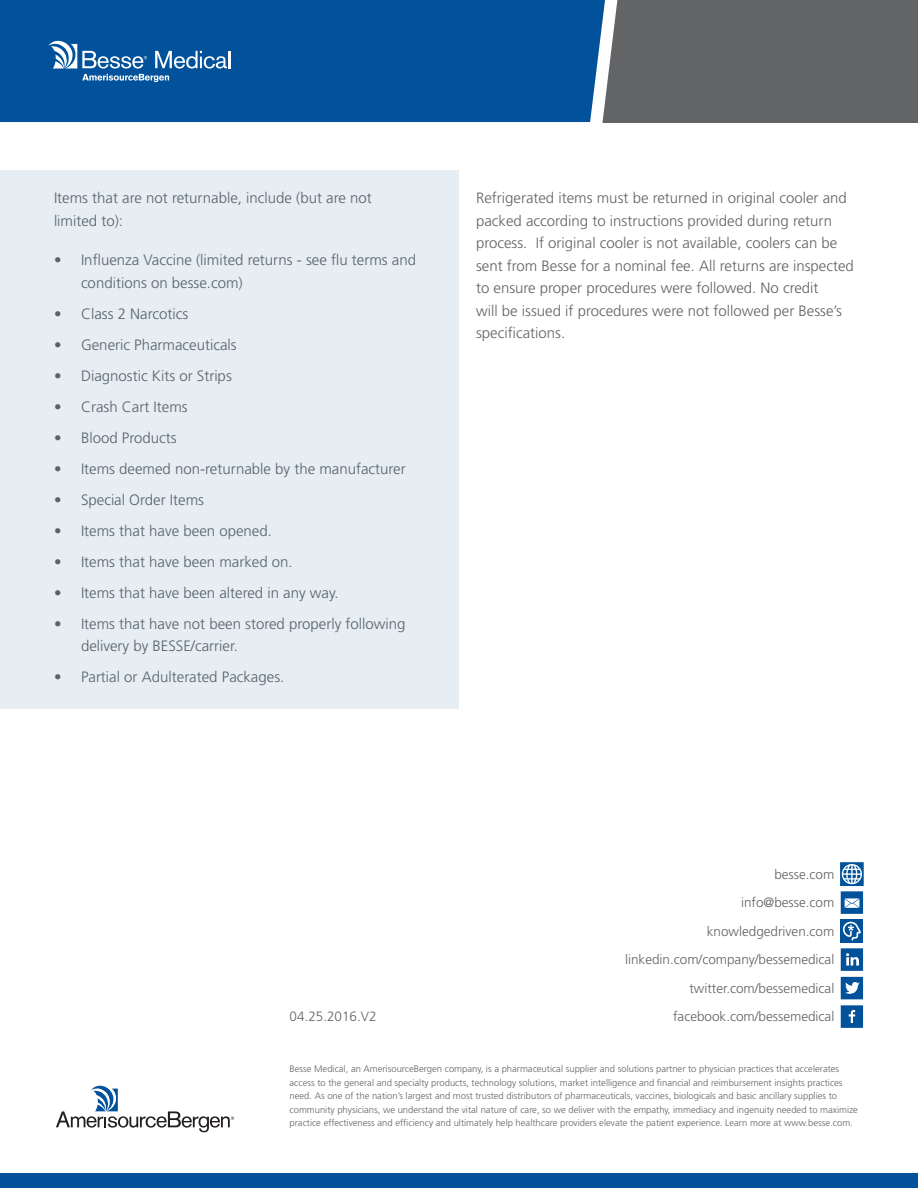
<style>
.page{position:relative;width:918px;height:1188px;background:#fff}
.page>*{position:absolute;margin:0;border:0;box-sizing:border-box;transform-origin:0 0}
.t1{font:300 15px/22.5px "Frutiger";color:#636366}
.t2{font:300 13.5px "Frutiger";color:#636366}
.t3{font:300 9.45px/13.5px "Frutiger";color:#636366}
</style>
<div class="page">
<div style="left:549px;top:0;width:369px;height:122px;background:#636466"></div>
<svg style="left:602px;top:0;width:15px;height:123px"></svg>
<div style="left:0;top:0;width:605px;height:122px;background:#01529a"></div>
<svg style="left:48px;top:40px;width:182px;height:42px"></svg>
<svg style="left:56px;top:1085px;width:178px;height:47px"></svg>
<div style="left:0;top:1174px;width:918px;height:14px;background:#01529a"></div>
<div style="left:0;top:170px;width:459px;height:539px;background:#e6eef4"></div>
<svg style="left:841px;top:862px;width:22px;height:52px"></svg>
<div style="left:841px;top:919px;width:22px;height:24px;background:#01529a"></div>
<svg style="left:843px;top:922px;width:18px;height:19px"></svg>
<svg style="left:841px;top:948px;width:22px;height:23px"></svg>
<svg style="left:841px;top:977px;width:22px;height:22px"></svg>
<svg style="left:841px;top:1005px;width:22px;height:23px"></svg>
<p class="t1" style="left:54px;top:187px;width:319px">Items that are not returnable, include (but are not limited to):</p>
<p class="t1" style="left:81px;top:249px;width:337px;text-indent:-27px">• Influenza Vaccine (limited returns - see flu terms and conditions on besse.com)</p>
<p class="t1" style="left:54px;top:302px;width:136px">• Class 2 Narcotics</p>
<p class="t1" style="left:54px;top:333px;width:184px">• Generic Pharmaceuticals</p>
<p class="t1" style="left:54px;top:364px;width:179px">• Diagnostic Kits or Strips</p>
<p class="t1" style="left:54px;top:395px;width:135px">• Crash Cart Items</p>
<p class="t1" style="left:54px;top:426px;width:124px">• Blood Products</p>
<p class="t1" style="left:54px;top:457px;width:353px">• Items deemed non-returnable by the manufacturer</p>
<p class="t1" style="left:54px;top:488px;width:152px">• Special Order Items</p>
<p class="t1" style="left:54px;top:519px;width:219px">• Items that have been opened.</p>
<p class="t1" style="left:54px;top:550px;width:240px">• Items that have been marked on.</p>
<p class="t1" style="left:54px;top:581px;width:286px">• Items that have been altered in any way.</p>
<p class="t1" style="left:81px;top:612px;width:326px;text-indent:-27px">• Items that have not been stored properly following delivery by BESSE/carrier.</p>
<p class="t1" style="left:54px;top:666px;width:232px">• Partial or Adulterated Packages.</p>
<p class="t1" style="left:476px;top:187px;width:379px">Refrigerated items must be returned in original cooler and packed according to instructions provided during return process. If original cooler is not available, coolers can be sent from Besse for a nominal fee. All returns are inspected to ensure proper procedures were followed. No credit<br>will be issued if procedures were not followed per Besse’s specifications.</p>
<p class="t2" style="left:774px;top:866px;width:62px">besse.com</p>
<p class="t2" style="left:741px;top:895px;width:95px">info@besse.com</p>
<p class="t2" style="left:707px;top:923px;width:129px">knowledgedriven.com</p>
<p class="t2" style="left:625px;top:952px;width:211px">linkedin.com/company/bessemedical</p>
<p class="t2" style="left:689px;top:980px;width:146px">twitter.com/bessemedical</p>
<p class="t2" style="left:290px;top:1009px;width:89px">04.25.2016.V2</p>
<p class="t2" style="left:673px;top:1009px;width:163px">facebook.com/bessemedical</p>
<p class="t3" style="left:290px;top:1062px;width:570px">Besse Medical, an AmerisourceBergen company, is a pharmaceutical supplier and solutions partner to physician practices that accelerates access to the general and specialty products, technology solutions, market intelligence and financial and reimbursement insights practices need. As one of the nation’s largest and most trusted distributors of pharmaceuticals, vaccines, biologicals and basic ancillary supplies to community physicians, we understand the vital nature of care, so we deliver with the empathy, immediacy and ingenuity needed to maximize practice effectiveness and efficiency and ultimately help healthcare providers elevate the patient experience. Learn more at www.besse.com.</p>
</div>
